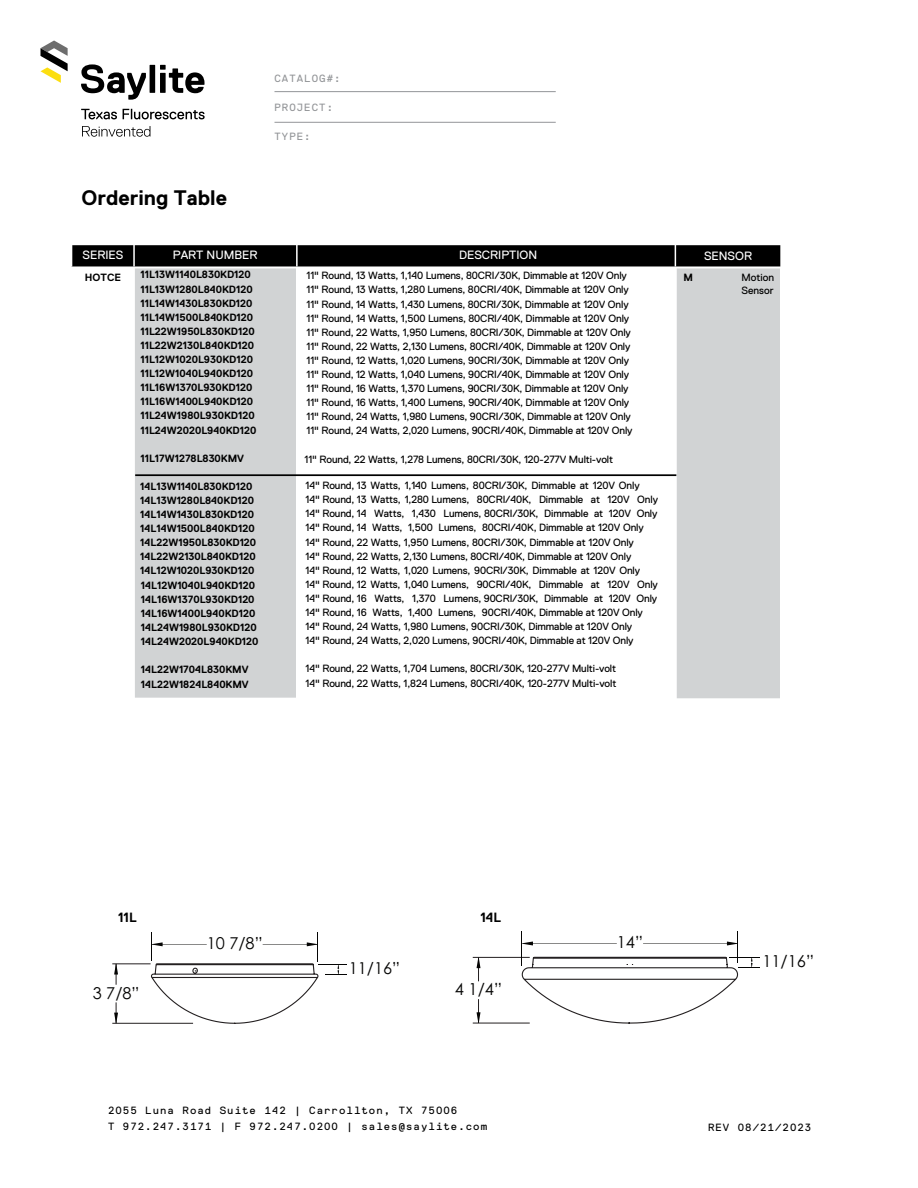
<style>
.page{position:relative;width:918px;height:1188px;background:#fff}
.page>*{position:absolute;margin:0;border:0;box-sizing:border-box;transform-origin:0 0}
.t1{font:700 21px "Replica Std";color:#000}
.t2{font:16.5px "Century Gothic";color:#050504}
.t3{font:16.35px "Century Gothic";color:#050504}
.t4{font:700 13.35px "Replica Std";color:#000}
.t5{font:12px "Replica Std";color:#fff}
.t6{font:10.5px/14.1px "Replica Std";letter-spacing:-.01em;color:#000}
.t7{font:700 10.5px/14.1px "Replica Std";color:#000}
.t8{font:10.5px/16.5px "Replica Mono Std";letter-spacing:.1em;color:#000}
.t9{font:10.5px "Replica Mono Std";letter-spacing:.1em;color:#939598}
</style>
<div class="page">
<div style="left:677px;top:269px;width:102px;height:429px;background:#d1d3d4"></div>
<svg style="left:81px;top:64px;width:124px;height:36px"></svg>
<svg style="left:40px;top:40px;width:28px;height:43px"></svg>
<svg style="left:81px;top:109px;width:36px;height:10px"></svg>
<svg style="left:123px;top:109px;width:82px;height:10px"></svg>
<svg style="left:82px;top:126px;width:68px;height:11px"></svg>
<hr style="left:274px;top:122px;width:282px;height:1px;background:#939598">
<hr style="left:274px;top:91px;width:282px;height:1px;background:#939598">
<div style="left:135px;top:269px;width:161px;height:429px;background:#d1d3d4"></div>
<hr style="left:135px;top:474px;width:42px;height:2px;background:#000">
<hr style="left:177px;top:474px;width:117px;height:2px;background:#000">
<hr style="left:294px;top:474px;width:52px;height:2px;background:#000">
<hr style="left:346px;top:474px;width:122px;height:2px;background:#000">
<hr style="left:468px;top:474px;width:85px;height:2px;background:#000">
<hr style="left:553px;top:474px;width:56px;height:2px;background:#000">
<hr style="left:609px;top:474px;width:67px;height:2px;background:#000">
<hr style="left:473px;top:1023px;width:57px;height:1px;background:#231f20">
<hr style="left:473px;top:957px;width:57px;height:1px;background:#231f20">
<svg style="left:521px;top:956px;width:239px;height:68px"></svg>
<svg style="left:477px;top:957px;width:3px;height:24px"></svg>
<svg style="left:477px;top:999px;width:3px;height:24px"></svg>
<hr style="left:738px;top:931px;width:1px;height:32px;background:#050504">
<svg style="left:643px;top:942px;width:95px;height:3px"></svg>
<hr style="left:522px;top:931px;width:1px;height:34px;background:#050504">
<svg style="left:522px;top:942px;width:95px;height:3px"></svg>
<hr style="left:112px;top:964px;width:39px;height:1px;background:#231f20">
<hr style="left:112px;top:1023px;width:81px;height:1px;background:#231f20">
<svg style="left:114px;top:964px;width:4px;height:21px"></svg>
<svg style="left:114px;top:1002px;width:4px;height:21px"></svg>
<svg style="left:150px;top:932px;width:197px;height:92px"></svg>
<div style="left:72px;top:245px;width:708px;height:21px;background:#000"></div>
<p class="t9" style="left:274px;top:72px;width:68px">CATALOG#:</p>
<p class="t9" style="left:274px;top:102px;width:60px">PROJECT:</p>
<p class="t9" style="left:274px;top:130px;width:38px">TYPE:</p>
<h1 class="t1" style="left:81px;top:186px;width:147px">Ordering Table</h1>
<p class="t5" style="left:83px;top:248px;width:42px">SERIES</p>
<p class="t5" style="left:173px;top:248px;width:86px">PART NUMBER</p>
<p class="t7" style="left:85px;top:271px;width:38px">HOTCE</p>
<p class="t7" style="left:140px;top:268px;width:117px">11L13W1140L830KD120<br>11L13W1280L840KD120<br>11L14W1430L830KD120<br>11L14W1500L840KD120<br>11L22W1950L830KD120<br>11L22W2130L840KD120<br>11L12W1020L930KD120<br>11L12W1040L940KD120<br>11L16W1370L930KD120<br>11L16W1400L940KD120<br>11L24W1980L930KD120<br>11L24W2020L940KD120</p>
<p class="t7" style="left:140px;top:451px;width:105px">11L17W1278L830KMV</p>
<p class="t5" style="left:459px;top:248px;width:80px">DESCRIPTION</p>
<p class="t6" style="left:307px;top:269px;width:328px">11" Round, 13 Watts, 1,140 Lumens, 80CRI/30K, Dimmable at 120V Only 11" Round, 13 Watts, 1,280 Lumens, 80CRI/40K, Dimmable at 120V Only 11" Round, 14 Watts, 1,430 Lumens, 80CRI/30K, Dimmable at 120V Only 11" Round, 14 Watts, 1,500 Lumens, 80CRI/40K, Dimmable at 120V Only 11" Round, 22 Watts, 1,950 Lumens, 80CRI/30K, Dimmable at 120V Only 11" Round, 22 Watts, 2,130 Lumens, 80CRI/40K, Dimmable at 120V Only 11" Round, 12 Watts, 1,020 Lumens, 90CRI/30K, Dimmable at 120V Only 11" Round, 12 Watts, 1,040 Lumens, 90CRI/40K, Dimmable at 120V Only 11" Round, 16 Watts, 1,370 Lumens, 90CRI/30K, Dimmable at 120V Only 11" Round, 16 Watts, 1,400 Lumens, 90CRI/40K, Dimmable at 120V Only 11" Round, 24 Watts, 1,980 Lumens, 90CRI/30K, Dimmable at 120V Only 11" Round, 24 Watts, 2,020 Lumens, 90CRI/40K, Dimmable at 120V Only</p>
<p class="t6" style="left:304px;top:452px;width:310px">11" Round, 22 Watts, 1,278 Lumens, 80CRI/30K, 120-277V Multi-volt</p>
<p class="t7" style="left:140px;top:479px;width:120px">14L13W1140L830KD120<br>14L13W1280L840KD120<br>14L14W1430L830KD120<br>14L14W1500L840KD120<br>14L22W1950L830KD120<br>14L22W2130L840KD120<br>14L12W1020L930KD120<br>14L12W1040L940KD120<br>14L16W1370L930KD120<br>14L16W1400L940KD120<br>14L24W1980L930KD120<br>14L24W2020L940KD120</p>
<p class="t7" style="left:141px;top:663px;width:109px">14L22W1704L830KMV<br>14L22W1824L840KMV</p>
<p class="t6" style="left:306px;top:479px;width:354px">14" Round, 13 Watts, 1,140 Lumens, 80CRI/30K, Dimmable at 120V Only<br>14" Round, 13 Watts, 1,280 Lumens, 80CRI/40K, Dimmable at 120V Only 14" Round, 14 Watts, 1,430 Lumens, 80CRI/30K, Dimmable at 120V Only 14" Round, 14 Watts, 1,500 Lumens, 80CRI/40K, Dimmable at 120V Only 14" Round, 22 Watts, 1,950 Lumens, 80CRI/30K, Dimmable at 120V Only<br>14" Round, 22 Watts, 2,130 Lumens, 80CRI/40K, Dimmable at 120V Only<br>14" Round, 12 Watts, 1,020 Lumens, 90CRI/30K, Dimmable at 120V Only<br>14" Round, 12 Watts, 1,040 Lumens, 90CRI/40K, Dimmable at 120V Only 14" Round, 16 Watts, 1,370 Lumens, 90CRI/30K, Dimmable at 120V Only 14" Round, 16 Watts, 1,400 Lumens, 90CRI/40K, Dimmable at 120V Only 14" Round, 24 Watts, 1,980 Lumens, 90CRI/30K, Dimmable at 120V Only<br>14" Round, 24 Watts, 2,020 Lumens, 90CRI/40K, Dimmable at 120V Only</p>
<p class="t6" style="left:306px;top:662px;width:312px">14" Round, 22 Watts, 1,704 Lumens, 80CRI/30K, 120-277V Multi-volt<br>14" Round, 22 Watts, 1,824 Lumens, 80CRI/40K, 120-277V Multi-volt</p>
<p class="t5" style="left:704px;top:250px;width:50px">SENSOR</p>
<p class="t7" style="left:683px;top:271px;width:11px">M</p>
<p class="t6" style="left:741px;top:272px;width:34px;line-height:12.6px">Motion<br>Sensor</p>
<p class="t4" style="left:118px;top:910px;width:20px">11L</p>
<p class="t4" style="left:480px;top:910px;width:22px">14L</p>
<h3 class="t3" style="left:93px;top:983px;width:48px">3 7/8”</h3>
<h3 class="t3" style="left:207px;top:933px;width:57px">10 7/8”</h3>
<h3 class="t3" style="left:349px;top:959px;width:53px">11/16”</h3>
<h2 class="t2" style="left:455px;top:979px;width:49px">4 1/4”</h2>
<p class="t8" style="left:108px;top:1102px;width:381px">2055 Luna Road Suite 142 | Carrollton, TX 75006<br>T 972.247.3171 | F 972.247.0200 | sales@saylite.com</p>
<h2 class="t2" style="left:617px;top:932px;width:28px">14”</h2>
<h2 class="t2" style="left:762px;top:951px;width:53px">11/16”</h2>
<p class="t8" style="left:708px;top:1119px;width:105px">REV 08/21/2023</p>
</div>
